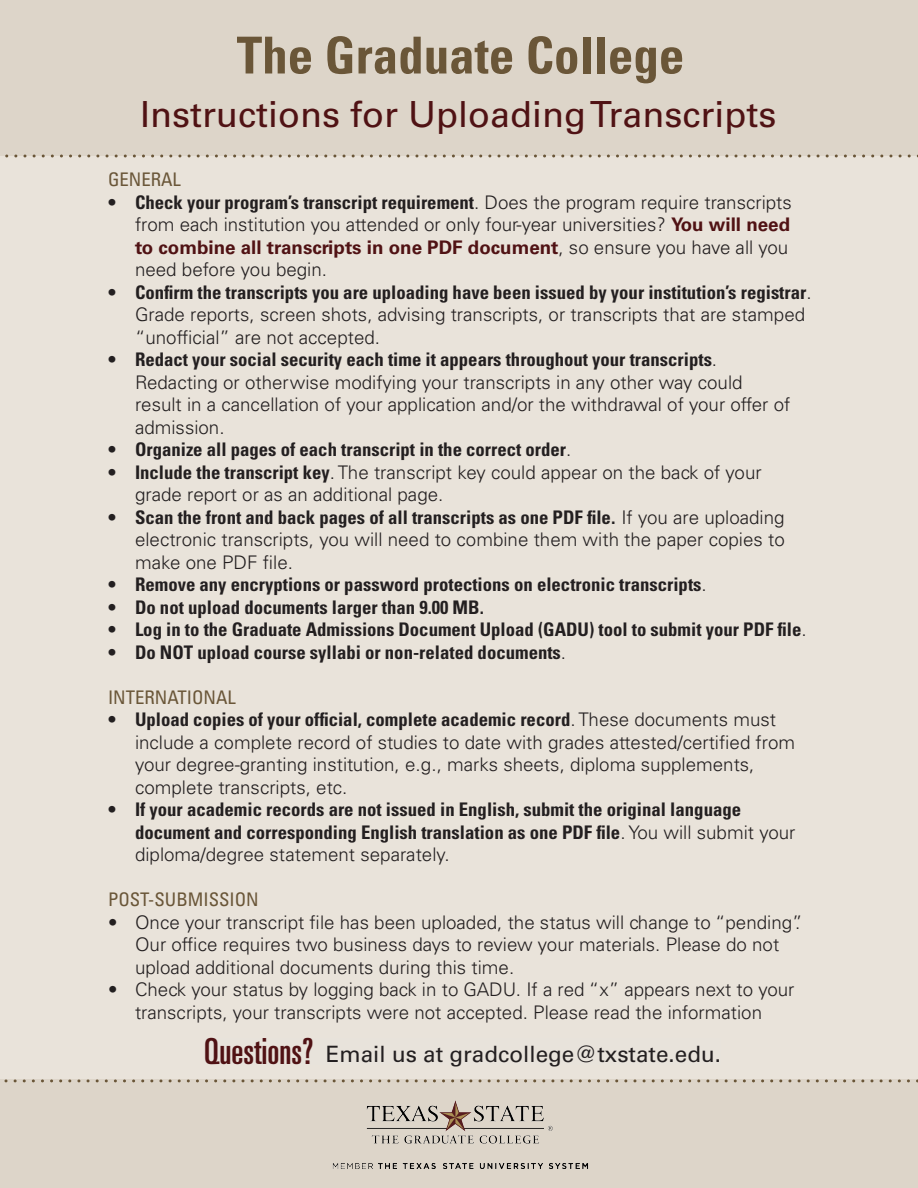
<style>
.page{position:relative;width:918px;height:1188px;background:#fff}
.page>*{position:absolute;margin:0;border:0;box-sizing:border-box;transform-origin:0 0}
.t1{font:700 condensed 51px "Univers LT Std";color:#6a5638}
.t2{font:36px "Univers LT Std";color:#501214}
.t3{font:22.5px "Univers LT Std";color:#231f20}
.t4{font:300 18.75px/22.5px "Univers LT Std";color:#231f20}
.t5{font:700 condensed 18.75px/22.5px "Univers LT Std";color:#231f20}
.t6{font:condensed 18.75px "Univers LT Std";color:#6a5638}
.s1{font-weight:700;font-stretch:condensed}
.s2{font-weight:700;color:#501214}
.s3{font-weight:300;font-stretch:normal}
.s4{font-weight:700}
.s5{font-stretch:ultra-condensed;font-size:36px;color:#501214}
</style>
<div class="page">
<div style="left:0;top:158px;width:918px;height:921px;background:#e9e3da"></div>
<div style="left:0;top:0;width:918px;height:156px;background:#ddd5c9"></div>
<div style="left:0;top:1079px;width:918px;height:109px;background:#ddd5c9"></div>
<img style="left:332px;top:1163px;width:256px;height:6px">
<img style="left:366px;top:1100px;width:187px;height:44px">
<svg style="left:0;top:154px;width:918px;height:4px"></svg>
<svg style="left:4px;top:1079px;width:914px;height:3px"></svg>
<div style="left:204px;top:1038px;width:517px;height:26px;background:#e8e3db"></div>
<p class="t1" style="left:237px;top:24px;width:449px">The Graduate College</p>
<p class="t2" style="left:140px;top:93px;width:638px">Instructions for Uploading Transcripts</p>
<p class="t6" style="left:108px;top:168px;width:74px">GENERAL</p>
<p class="t4" style="left:135px;top:191px;width:658px;text-indent:-27px"><span class="s1">• Check your program’s transcript requirement</span>. Does the program require transcripts from each institution you attended or only four-year universities? <span class="s2">You will need to combine all transcripts in one PDF document</span>, so ensure you have all you need before you begin.</p>
<p class="t4" style="left:135px;top:281px;width:678px;text-indent:-27px"><span class="s1">• Confirm the transcripts you are uploading have been issued by your institution’s registrar</span>.<br>Grade reports, screen shots, advising transcripts, or transcripts that are stamped “unofficial” are not accepted.</p>
<p class="t4" style="left:135px;top:348px;width:657px;text-indent:-27px"><span class="s1">• Redact your social security each time it appears throughout your transcripts</span>.<br>Redacting or otherwise modifying your transcripts in any other way could result in a cancellation of your application and/or the withdrawal of your offer of admission.</p>
<p class="t5" style="left:108px;top:438px;width:465px">• Organize all pages of each transcript in the correct order<span class="s3">.</span></p>
<p class="t4" style="left:135px;top:461px;width:628px;text-indent:-27px"><span class="s1">• Include the transcript key</span>. The transcript key could appear on the back of your grade report or as an additional page.</p>
<p class="t4" style="left:135px;top:506px;width:651px;text-align:justify;text-indent:-27px"><span class="s1">• Scan the front and back pages of all transcripts as one PDF file</span><span class="s4">.</span> If you are uploading electronic transcripts, you will need to combine them with the paper copies to make one PDF file.</p>
<p class="t5" style="left:108px;top:573px;width:600px">• Remove any encryptions or password protections on electronic transcripts<span class="s3">.</span></p>
<p class="t5" style="left:108px;top:596px;width:377px">• Do not upload documents larger than 9.00 MB.</p>
<p class="t5" style="left:108px;top:618px;width:700px">• Log in to the Graduate Admissions Document Upload (GADU) tool to submit your PDF file<span class="s3">.</span></p>
<p class="t5" style="left:108px;top:641px;width:460px">• Do NOT upload course syllabi or non-related documents<span class="s3">.</span></p>
<p class="t6" style="left:108px;top:685px;width:129px">INTERNATIONAL</p>
<p class="t4" style="left:135px;top:708px;width:662px;text-indent:-27px"><span class="s1">• Upload copies of your official, complete academic record</span>. These documents must include a complete record of studies to date with grades attested/certified from your degree-granting institution, e.g., marks sheets, diploma supplements, complete transcripts, etc.</p>
<p class="t5" style="left:135px;top:798px;width:662px;text-indent:-27px">• If your academic records are not issued in English, submit the original language document and corresponding English translation as one PDF file<span class="s3">. You will submit your diploma/degree statement separately.</span></p>
<p class="t6" style="left:108px;top:888px;width:152px">POST-SUBMISSION</p>
<p class="t4" style="left:135px;top:911px;width:669px;text-indent:-27px">• Once your transcript file has been uploaded, the status will change to “pending”.<br>Our office requires two business days to review your materials. Please do not upload additional documents during this time.</p>
<p class="t4" style="left:108px;top:978px;width:688px;text-align:center">• Check your status by logging back in to GADU. If a red “x” appears next to your transcripts, your transcripts were not accepted. Please read the information</p>
<p class="t3" style="left:204px;top:1041px;width:518px"><span class="s5">Questions?</span> Email us at gradcollege@txstate.edu.</p>
</div>
